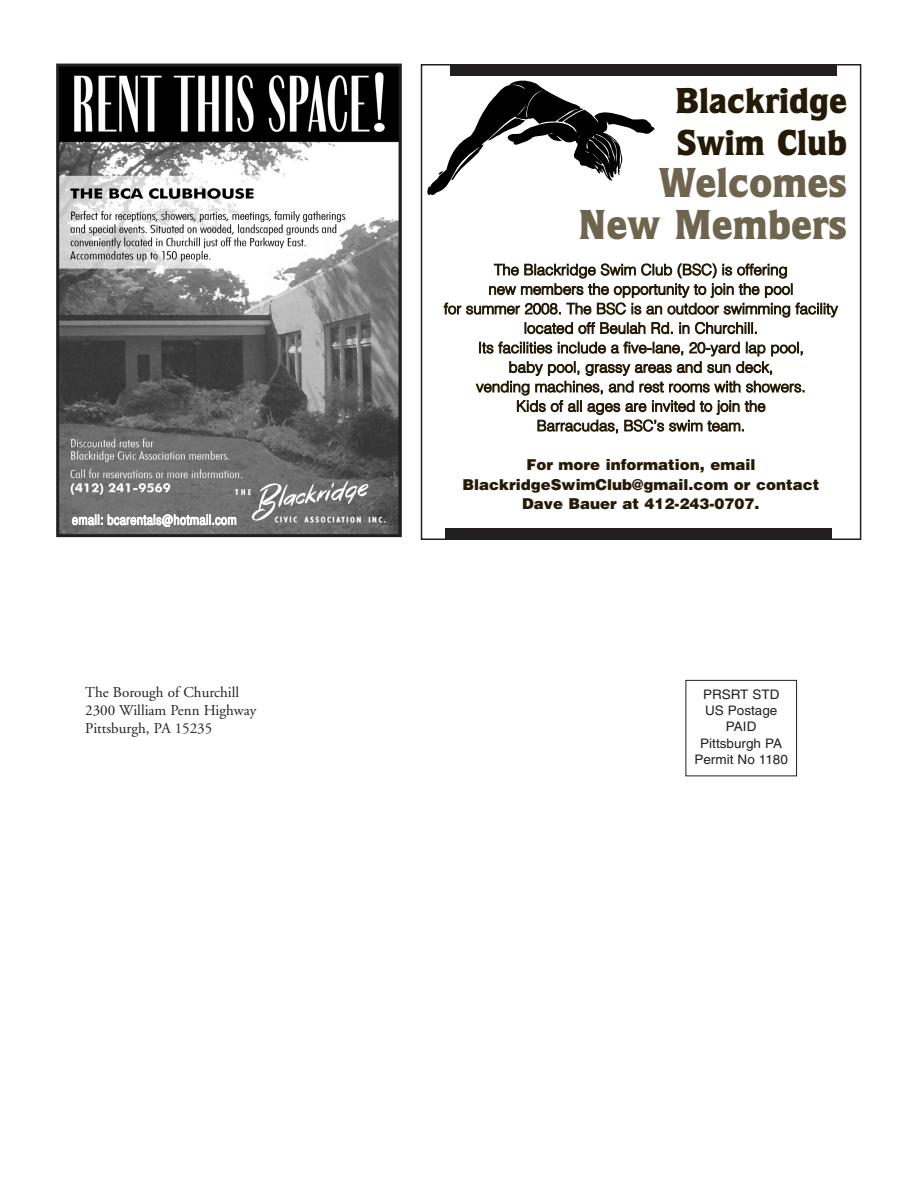
<style>
.page{position:relative;width:918px;height:1188px;background:#fff}
.page>*{position:absolute;margin:0;border:0;box-sizing:border-box;transform-origin:0 0}
.t1{font:900 42px/42px "Quorum";color:#6f654e;text-align:right}
.t2{font:900 36px/42px "Quorum";color:#251a05}
.t3{font:300 15px/19.5px "Helvetica";color:#251a05;text-align:center}
.t4{font:900 15px/19.5px "Helvetica";color:#251a05;text-align:center}
.t5{font:15px/18px "Adobe Garamond";color:#231f20}
.t6{font:13.5px "Helvetica";letter-spacing:.035em;color:#fff;scale:.81 1}
.t7{font:13.2px/16px "Helvetica";color:#231f20;text-align:center}
</style>
<div class="page">
<div style="left:686px;top:680px;width:111px;height:96px;border:1px solid #231f20"></div>
<img style="left:60px;top:68px;width:338px;height:465px">
<div style="left:56px;top:64px;width:346px;height:473px;border:3px solid #231f20"></div>
<svg style="left:427px;top:80px;width:228px;height:116px"></svg>
<div style="left:445px;top:528px;width:387px;height:12px;background:#231f20"></div>
<div style="left:450px;top:64px;width:387px;height:12px;background:#231f20"></div>
<p class="t6" style="left:72px;top:515px;width:205px">email: bcarentals@hotmail.com</p>
<h2 class="t2" style="left:675px;top:83px;width:174px">Blackridge<br>Swim Club</h2>
<h1 class="t1" style="left:579px;top:166px;width:270px">Welcomes<br>New Members</h1>
<p class="t3" style="left:444px;top:261px;width:396px">The Blackridge Swim Club (BSC) is offering<br>new members the opportunity to join the pool<br>for summer 2008. The BSC is an outdoor swimming facility located off Beulah Rd. in Churchill.<br>Its facilities include a five-lane, 20-yard lap pool,<br>baby pool, grassy areas and sun deck,<br>vending machines, and rest rooms with showers.<br>Kids of all ages are invited to join the<br>Barracudas, BSC’s swim team.</p>
<p class="t4" style="left:462px;top:456px;width:359px">For more information, email<br>BlackridgeSwimClub@gmail.com or contact<br>Dave Bauer at 412-243-0707.</p>
<p class="t5" style="left:85px;top:685px;width:173px">The Borough of Churchill<br>2300 William Penn Highway<br>Pittsburgh, PA 15235</p>
<p class="t7" style="left:694px;top:688px;width:95px">PRSRT STD<br>US Postage<br>PAID<br>Pittsburgh PA<br>Permit No 1180</p>
</div>
